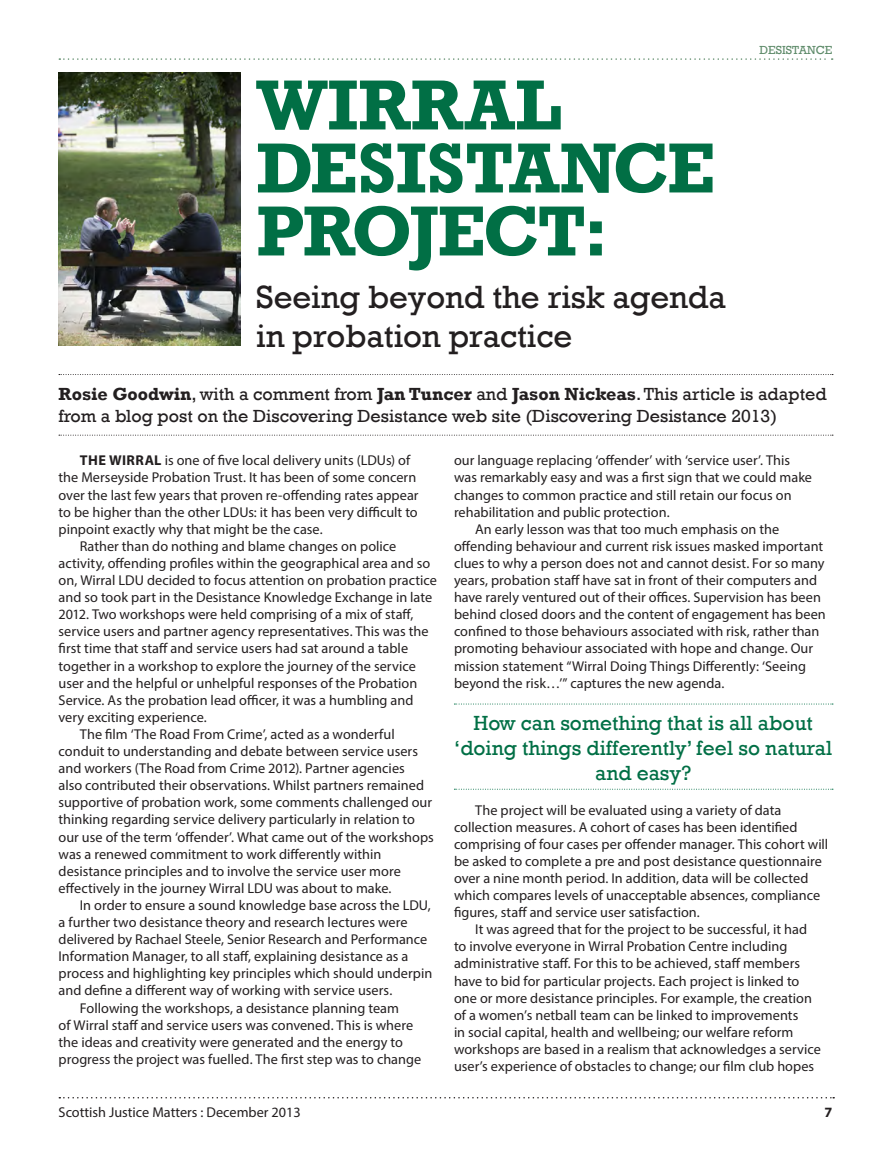
<style>
.page{position:relative;width:891px;height:1161px;background:#fff}
.page>*{position:absolute;margin:0;border:0;box-sizing:border-box;transform-origin:0 0}
.t1{font:700 72px/63px "Rockwell";letter-spacing:-.01em;color:#016f45}
.t2{font:33px/39.6px "Rockwell";letter-spacing:-.005em;color:#231f20}
.t3{font:21px/25.2px "Rockwell";color:#016f45;text-align:center}
.t4{font:18px/21.6px "Rockwell";color:#231f20}
.t5{font:14.25px/17.1px "Myriad Pro";color:#231f20}
.t6{font:700 14.25px "Myriad Pro";color:#231f20}
.t7{font:12px "Rockwell";color:#5e8b6a}
.s1{font-weight:700}
</style>
<div class="page">
<svg style="left:59px;top:1097px;width:775px;height:2px"></svg>
<img style="left:59px;top:72px;width:181px;height:273px">
<svg style="left:59px;top:374px;width:774px;height:1px"></svg>
<svg style="left:59px;top:435px;width:774px;height:1px"></svg>
<svg style="left:454px;top:704px;width:379px;height:1px"></svg>
<svg style="left:454px;top:789px;width:379px;height:1px"></svg>
<svg style="left:59px;top:58px;width:774px;height:2px"></svg>
<p class="t7" style="left:759px;top:43px;width:74px">DESISTANCE</p>
<p class="t1" style="left:256px;top:74px;width:460px">WIRRAL<br>DESISTANCE<br>PROJECT:</p>
<p class="t2" style="left:256px;top:277px;width:471px">Seeing beyond the risk agenda in probation practice</p>
<p class="t4" style="left:59px;top:384px;width:770px"><span class="s1">Rosie Goodwin</span>, with a comment from <span class="s1">Jan Tuncer</span> and <span class="s1">Jason Nickeas</span>. This article is adapted from a blog post on the Discovering Desistance web site (Discovering Desistance 2013)</p>
<p class="t5" style="left:454px;top:452px;width:360px">our language replacing ‘offender’ with ‘service user’. This was remarkably easy and was a first sign that we could make changes to common practice and still retain our focus on rehabilitation and public protection.</p>
<p class="t5" style="left:454px;top:520px;width:373px;text-indent:21px">An early lesson was that too much emphasis on the offending behaviour and current risk issues masked important clues to why a person does not and cannot desist. For so many years, probation staff have sat in front of their computers and have rarely ventured out of their offices. Supervision has been behind closed doors and the content of engagement has been confined to those behaviours associated with risk, rather than promoting behaviour associated with hope and change. Our mission statement “Wirral Doing Things Differently: ‘Seeing beyond the risk…’” captures the new agenda.</p>
<p class="t3" style="left:454px;top:711px;width:379px">How can something that is all about ‘doing things differently’ feel so natural and easy?</p>
<p class="t5" style="left:454px;top:801px;width:376px;text-indent:21px">The project will be evaluated using a variety of data collection measures. A cohort of cases has been identified comprising of four cases per offender manager. This cohort will be asked to complete a pre and post desistance questionnaire over a nine month period. In addition, data will be collected which compares levels of unacceptable absences, compliance figures, staff and service user satisfaction.</p>
<p class="t5" style="left:454px;top:921px;width:368px;text-indent:21px">It was agreed that for the project to be successful, it had to involve everyone in Wirral Probation Centre including administrative staff. For this to be achieved, staff members have to bid for particular projects. Each project is linked to one or more desistance principles. For example, the creation of a women’s netball team can be linked to improvements<br>in social capital, health and wellbeing; our welfare reform workshops are based in a realism that acknowledges a service user’s experience of obstacles to change; our film club hopes</p>
<p class="t5" style="left:59px;top:452px;width:362px;text-indent:21px"><span class="s1">THE WIRRAL</span> is one of five local delivery units (LDUs) of the Merseyside Probation Trust. It has been of some concern over the last few years that proven re-offending rates appear to be higher than the other LDUs: it has been very difficult to pinpoint exactly why that might be the case.</p>
<p class="t5" style="left:59px;top:537px;width:380px;text-indent:21px">Rather than do nothing and blame changes on police activity, offending profiles within the geographical area and so on, Wirral LDU decided to focus attention on probation practice and so took part in the Desistance Knowledge Exchange in late 2012. Two workshops were held comprising of a mix of staff, service users and partner agency representatives. This was the first time that staff and service users had sat around a table together in a workshop to explore the journey of the service user and the helpful or unhelpful responses of the Probation Service. As the probation lead officer, it was a humbling and very exciting experience.</p>
<p class="t5" style="left:59px;top:725px;width:377px;text-indent:21px">The film ‘The Road From Crime’, acted as a wonderful conduit to understanding and debate between service users and workers (The Road from Crime 2012). Partner agencies<br>also contributed their observations. Whilst partners remained supportive of probation work, some comments challenged our thinking regarding service delivery particularly in relation to our use of the term ‘offender’. What came out of the workshops was a renewed commitment to work differently within desistance principles and to involve the service user more effectively in the journey Wirral LDU was about to make.</p>
<p class="t5" style="left:59px;top:896px;width:375px;text-indent:21px">In order to ensure a sound knowledge base across the LDU, a further two desistance theory and research lectures were delivered by Rachael Steele, Senior Research and Performance Information Manager, to all staff, explaining desistance as a process and highlighting key principles which should underpin and define a different way of working with service users.</p>
<p class="t5" style="left:59px;top:999px;width:364px;text-indent:21px">Following the workshops, a desistance planning team<br>of Wirral staff and service users was convened. This is where the ideas and creativity were generated and the energy to progress the project was fuelled. The first step was to change</p>
<p class="t5" style="left:59px;top:1104px;width:244px">Scottish Justice Matters : December 2013</p>
<p class="t6" style="left:825px;top:1103px;width:9px">7</p>
</div>
